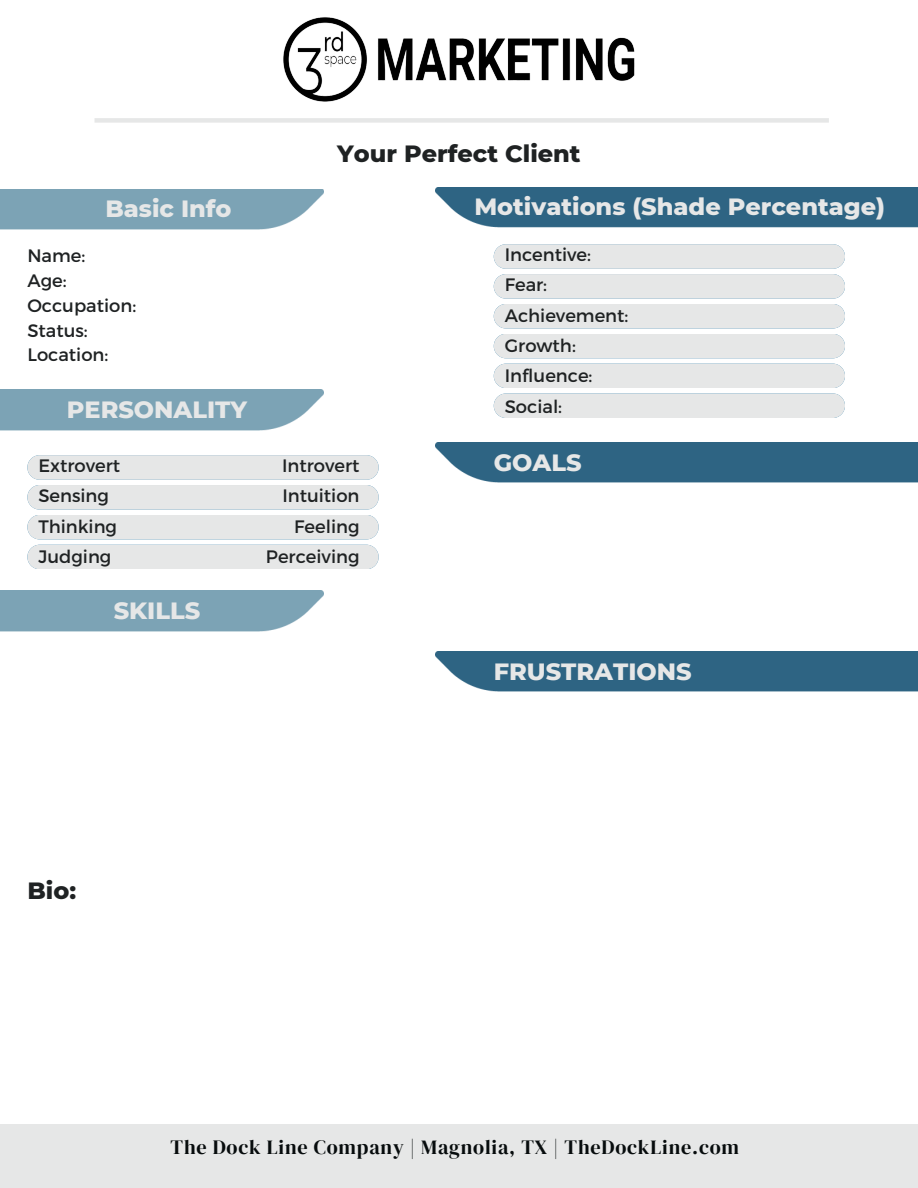
<style>
.page{position:relative;width:918px;height:1188px;background:#fff}
.page>*{position:absolute;margin:0;border:0;box-sizing:border-box;transform-origin:0 0}
.t1{font:800 24px "Montserrat";color:#e6e7e7}
.t2{font:800 24px "Montserrat";color:#1f2223}
.t3{font:20.1px "DM Serif Display";letter-spacing:.04em;color:#070c0d}
.t4{font:18px/30.3px "Montserrat";color:#1f2223}
</style>
<div class="page">
<div style="left:0;top:1124px;width:918px;height:64px;background:#e6e7e7"></div>
<div style="left:95px;top:118px;width:734px;height:5px;background:#e6e7e7"></div>
<div style="left:435px;top:187px;width:483px;height:41px;background:#2e6483"></div>
<img style="left:0;top:189px;width:324px;height:41px">
<div style="left:435px;top:443px;width:483px;height:40px;background:#2e6483"></div>
<div style="left:435px;top:652px;width:483px;height:40px;background:#2e6483"></div>
<img style="left:0;top:390px;width:324px;height:41px">
<img style="left:0;top:591px;width:324px;height:41px">
<div style="left:494px;top:244px;width:351px;height:25px;background:#e6e7e7;border-radius:12px"></div>
<div style="left:494px;top:274px;width:351px;height:25px;background:#e6e7e7;border-radius:12px"></div>
<div style="left:494px;top:304px;width:351px;height:24px;background:#e6e7e7;border-radius:12px"></div>
<div style="left:494px;top:334px;width:351px;height:24px;background:#e6e7e7;border-radius:12px"></div>
<div style="left:494px;top:364px;width:351px;height:24px;background:#e6e7e7;border-radius:12px"></div>
<div style="left:494px;top:393px;width:351px;height:25px;background:#e6e7e7;border-radius:12px"></div>
<div style="left:27px;top:455px;width:352px;height:25px;background:#e6e7e7;border-radius:12px"></div>
<div style="left:27px;top:485px;width:352px;height:25px;background:#e6e7e7;border-radius:12px"></div>
<div style="left:27px;top:515px;width:352px;height:24px;background:#e6e7e7;border-radius:12px"></div>
<div style="left:27px;top:545px;width:352px;height:24px;background:#e6e7e7;border-radius:12px"></div>
<img style="left:283px;top:17px;width:352px;height:85px">
<h1 class="t2" style="left:337px;top:139px;width:245px">Your Perfect Client</h1>
<h1 class="t1" style="left:105px;top:194px;width:128px">Basic Info</h1>
<h1 class="t1" style="left:474px;top:192px;width:412px">Motivations (Shade Percentage)</h1>
<p class="t4" style="left:27px;top:243px;width:110px;line-height:24.8px">Name:<br>Age:<br>Occupation:<br>Status:<br>Location:</p>
<h1 class="t1" style="left:67px;top:395px;width:182px">PERSONALITY</h1>
<p class="t4" style="left:38px;top:449px;width:83px">Extrovert<br>Sensing<br>Thinking<br>Judging</p>
<p class="t4" style="left:266px;top:449px;width:95px;text-align:right">Introvert<br>Intuition<br>Feeling<br>Perceiving</p>
<h1 class="t1" style="left:114px;top:596px;width:88px">SKILLS</h1>
<h1 class="t2" style="left:27px;top:876px;width:50px">Bio:</h1>
<p class="t4" style="left:505px;top:238px;width:125px">Incentive:<br>Fear:<br>Achievement:<br>Growth:<br>Influence:<br>Social:</p>
<h1 class="t1" style="left:494px;top:447px;width:89px">GOALS</h1>
<h1 class="t1" style="left:494px;top:656px;width:199px">FRUSTRATIONS</h1>
<p class="t3" style="left:171px;top:1133px;width:570px">The Dock Line Company | Magnolia, TX | TheDockLine.com</p>
</div>
